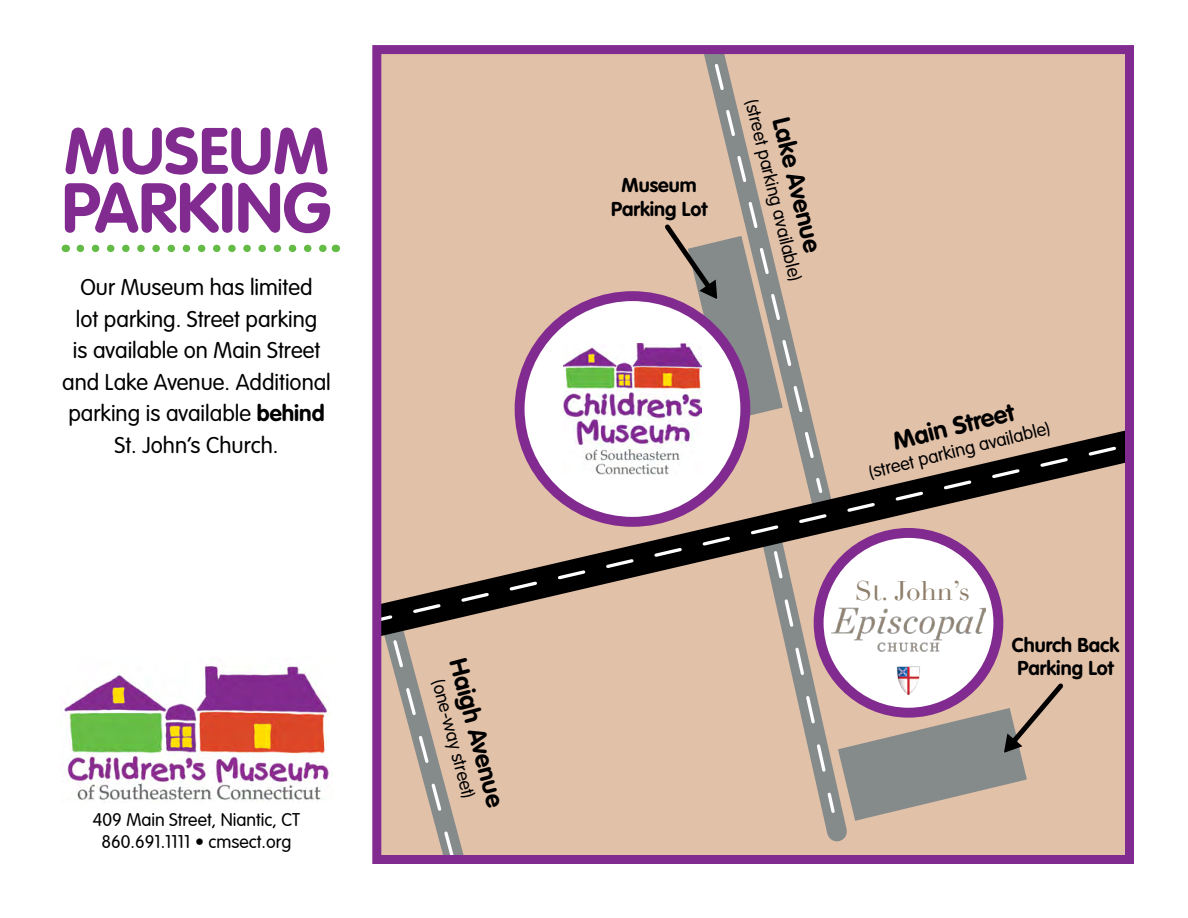
<style>
.page{position:relative;width:1188px;height:918px;background:#fff}
.page>*{position:absolute;margin:0;border:0;box-sizing:border-box;transform-origin:0 0}
.t1{font:700 69px "VAG Rounded";color:#812a90}
.t2{font:700 64.5px "VAG Rounded";color:#812a90}
.t3{font:26.4px "Didot";color:#8e7e6a}
.t4{font:700 24.75px "VAG Rounded";color:#000}
.t5{font:300 22.5px/31.5px "VAG Rounded";color:#000;text-align:center}
.t6{font:700 19.8px/23.7px "VAG Rounded";color:#000;text-align:center}
.t7{font:300 18.15px "VAG Rounded";color:#000}
.t8{font:300 18px/21.6px "VAG Rounded LT";color:#000;text-align:center}
.s1{font-weight:700}
</style>
<div class="page">
<div style="left:377px;top:50px;width:753px;height:809px;background:#e2c1a9"></div>
<svg style="left:424px;top:386px;width:700px;height:227px"></svg>
<svg style="left:704px;top:55px;width:115px;height:417px"></svg>
<svg style="left:814px;top:475px;width:11px;height:20px"></svg>
<svg style="left:382px;top:594px;width:101px;height:260px"></svg>
<div style="left:520px;top:296px;width:225px;height:226px;background:#fff;border-radius:50%"></div>
<div style="left:515px;top:291px;width:235px;height:236px;border:10px solid #812a8f;border-radius:50%"></div>
<img style="left:564px;top:344px;width:129px;height:130px">
<svg style="left:661px;top:220px;width:125px;height:203px"></svg>
<svg style="left:746px;top:506px;width:322px;height:336px"></svg>
<div style="left:372px;top:45px;width:762px;height:819px;border:9px solid #812a90"></div>
<svg style="left:80px;top:245px;width:247px;height:7px"></svg>
<img style="left:64px;top:664px;width:269px;height:137px">
<h2 class="t2" style="left:64px;top:113px;width:267px">MUSEUM</h2>
<h1 class="t1" style="left:62px;top:168px;width:271px">PARKING</h1>
<p class="t5" style="left:62px;top:273px;width:270px">Our Museum has limited<br>lot parking. Street parking<br>is available on Main Street and Lake Avenue. Additional parking is available <span class="s1">behind<br></span>St. John’s Church.</p>
<p class="t8" style="left:93px;top:810px;width:209px">409 Main Street, Niantic, CT<br>860.691.1111 • cmsect.org</p>
<p class="t4" style="left:471px;top:655px;width:154px;rotate:75deg">Haigh Avenue</p>
<p class="t7" style="left:448px;top:677px;width:124px;rotate:75deg">(one-way street)</p>
<p class="t6" style="left:611px;top:174px;width:98px">Museum<br>Parking Lot</p>
<p class="t7" style="left:761px;top:97px;width:188px;rotate:76deg">(street parking available)</p>
<p class="t4" style="left:795px;top:114px;width:139px;rotate:76deg">Lake Avenue</p>
<p class="t4" style="left:890px;top:428px;width:125px;rotate:-14deg">Main Street</p>
<p class="t7" style="left:866px;top:462px;width:188px;rotate:-14deg">(street parking available)</p>
<p class="t3" style="left:855px;top:575px;width:117px">St. John’s</p>
<p class="t6" style="left:1012px;top:634px;width:109px;text-align:left">Church Back<br>Parking Lot</p>
</div>
